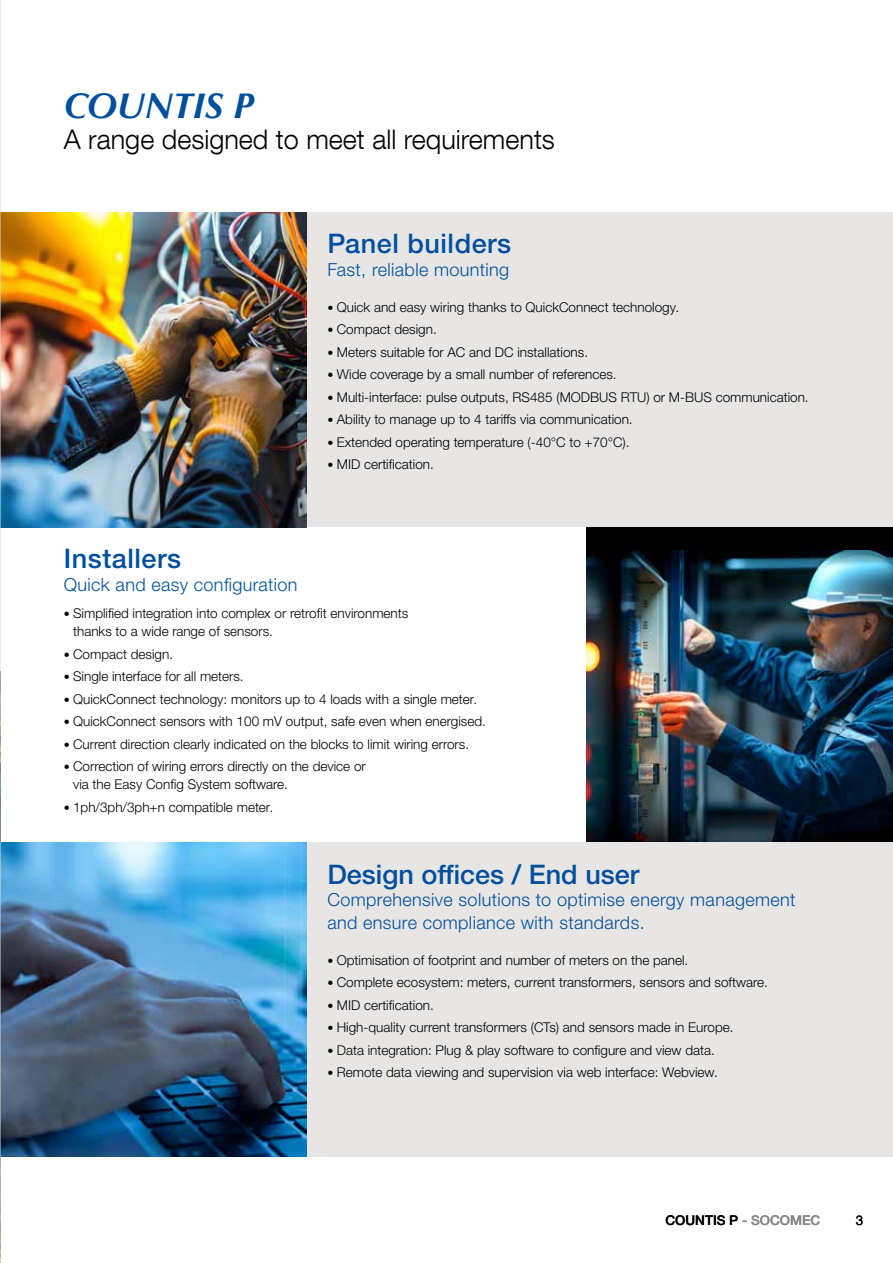
<style>
.page{position:relative;width:893px;height:1263px;background:#fff}
.page>*{position:absolute;margin:0;border:0;box-sizing:border-box;transform-origin:0 0}
.t1{font:italic 700 36px "Optima LT Std";color:#004f9f}
.t2{font:300 27px "Helvetica Neue LT Com";color:#000}
.t3{font:500 27px "Helvetica Neue LTW1 G";letter-spacing:.02em;color:#004f9f}
.t4{font:500 27px "Helvetica Neue LTW1 G";color:#004f9f}
.t5{font:300 18px/22.5px "Helvetica Neue LTW1 G";letter-spacing:.02em;color:#004f9f}
.t6{font:300 13.5px/18px "Helvetica Neue LTW1 G";color:#000}
.t7{font:500 13.5px "Helvetica Neue LTW1 G";color:#000}
.t8{font:13.5px "Helvetica Neue LT Com";color:#000}
.s1{font-family:"Helvetica Neue LT Com";font-weight:400;font-size:12px}
.s2{color:#878787}
</style>
<div class="page">
<div style="left:306px;top:213px;width:587px;height:314px;background:#e8e6e5"></div>
<img style="left:1px;top:213px;width:305px;height:314px">
<div style="left:306px;top:842px;width:587px;height:315px;background:#e8e6e5"></div>
<img style="left:1px;top:842px;width:305px;height:315px">
<div style="left:587px;top:527px;width:306px;height:315px;background:#000"></div>
<img style="left:587px;top:550px;width:306px;height:292px">
<hr style="left:0;top:0;width:1px;height:1263px;background:#dadada">
<h1 class="t1" style="left:64px;top:84px;width:192px">COUNTIS P</h1>
<h2 class="t2" style="left:64px;top:123px;width:493px">A range designed to meet all requirements</h2>
<h2 class="t3" style="left:327px;top:228px;width:185px">Panel builders</h2>
<h3 class="t5" style="left:327px;top:258px;width:183px">Fast, reliable mounting</h3>
<p class="t6" style="left:327px;top:298px;width:353px"><span class="s1">•</span> Quick and easy wiring thanks to QuickConnect technology.</p>
<p class="t6" style="left:327px;top:321px;width:111px"><span class="s1">•</span> Compact design.</p>
<p class="t6" style="left:327px;top:343px;width:262px"><span class="s1">•</span> Meters suitable for AC and DC installations.</p>
<p class="t6" style="left:327px;top:366px;width:291px"><span class="s1">•</span> Wide coverage by a small number of references.</p>
<p class="t6" style="left:327px;top:388px;width:483px"><span class="s1">•</span> Multi-interface: pulse outputs, RS485 (MODBUS RTU) or M-BUS communication.</p>
<p class="t6" style="left:327px;top:411px;width:307px"><span class="s1">•</span> Ability to manage up to 4 tariffs via communication.</p>
<p class="t6" style="left:327px;top:433px;width:304px"><span class="s1">•</span> Extended operating temperature (-40°C to +70°C).</p>
<p class="t6" style="left:327px;top:456px;width:108px"><span class="s1">•</span> MID certification.</p>
<h2 class="t3" style="left:64px;top:543px;width:119px">Installers</h2>
<h3 class="t5" style="left:64px;top:573px;width:235px">Quick and easy configuration</h3>
<p class="t6" style="left:73px;top:604px;width:337px;text-indent:-9px"><span class="s1">•</span> Simplified integration into complex or retrofit environments thanks to a wide range of sensors.</p>
<p class="t6" style="left:64px;top:645px;width:111px"><span class="s1">•</span> Compact design.</p>
<p class="t6" style="left:64px;top:667px;width:181px"><span class="s1">•</span> Single interface for all meters.</p>
<p class="t6" style="left:64px;top:690px;width:415px"><span class="s1">•</span> QuickConnect technology: monitors up to 4 loads with a single meter.</p>
<p class="t6" style="left:64px;top:712px;width:424px"><span class="s1">•</span> QuickConnect sensors with 100 mV output, safe even when energised.</p>
<p class="t6" style="left:64px;top:735px;width:407px"><span class="s1">•</span> Current direction clearly indicated on the blocks to limit wiring errors.</p>
<p class="t6" style="left:73px;top:757px;width:294px;text-indent:-9px"><span class="s1">•</span> Correction of wiring errors directly on the device or via the Easy Config System software.</p>
<p class="t6" style="left:64px;top:798px;width:211px"><span class="s1">•</span> 1ph/3ph/3ph+n compatible meter.</p>
<h2 class="t4" style="left:327px;top:858px;width:313px">Design offices / End user</h2>
<h3 class="t5" style="left:327px;top:888px;width:470px">Comprehensive solutions to optimise energy management and ensure compliance with standards.</h3>
<p class="t6" style="left:327px;top:951px;width:362px"><span class="s1">•</span> Optimisation of footprint and number of meters on the panel.</p>
<p class="t6" style="left:327px;top:973px;width:442px"><span class="s1">•</span> Complete ecosystem: meters, current transformers, sensors and software.</p>
<p class="t6" style="left:327px;top:996px;width:108px"><span class="s1">•</span> MID certification.</p>
<p class="t6" style="left:327px;top:1018px;width:408px"><span class="s1">•</span> High-quality current transformers (CTs) and sensors made in Europe.</p>
<p class="t6" style="left:327px;top:1041px;width:389px"><span class="s1">•</span> Data integration: Plug &amp; play software to configure and view data.</p>
<p class="t6" style="left:327px;top:1063px;width:392px"><span class="s1">•</span> Remote data viewing and supervision via web interface: Webview.</p>
<p class="t7" style="left:665px;top:1212px;width:156px">COUNTIS P <span class="s2">- SOCOMEC</span></p>
<p class="t8" style="left:856px;top:1212px;width:9px">3</p>
</div>
